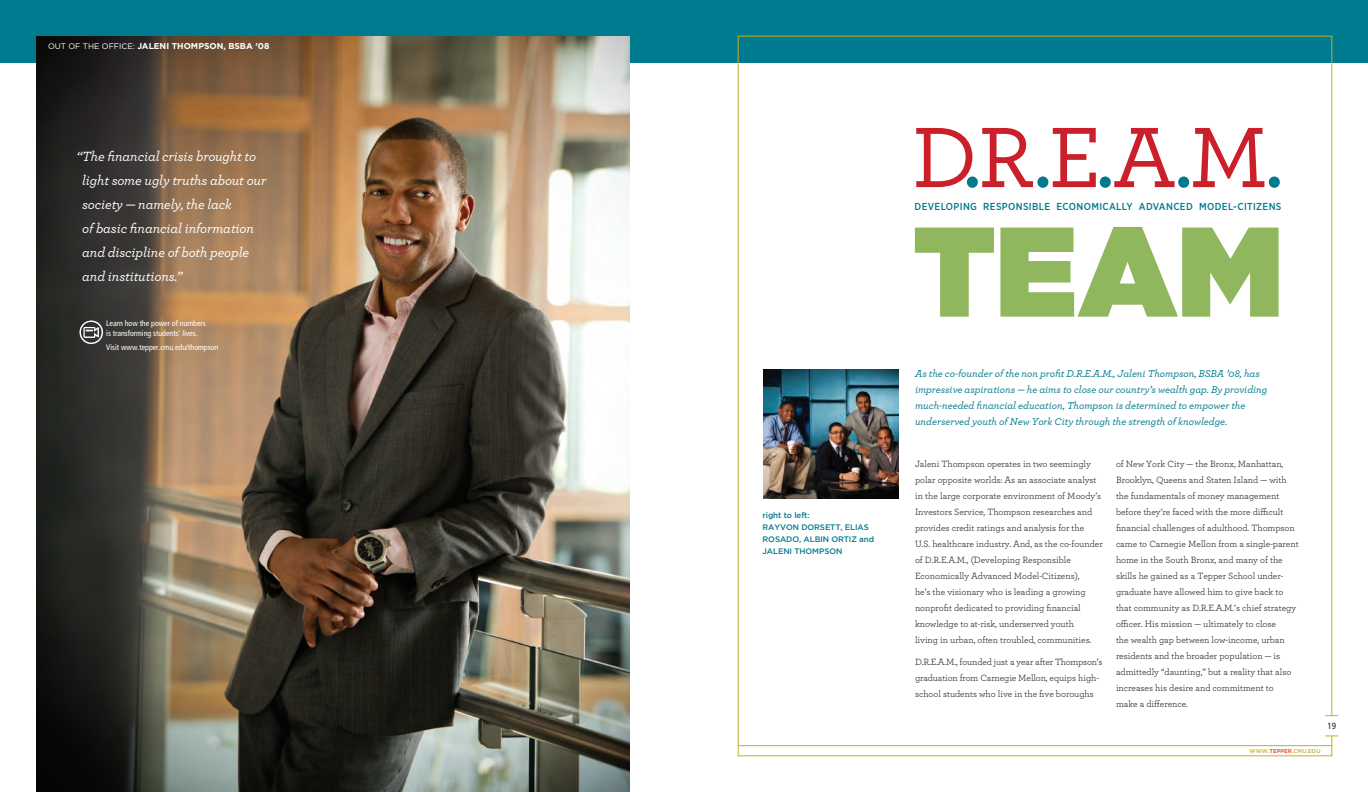
<style>
.page{position:relative;width:1368px;height:792px;background:#fff}
.page>*{position:absolute;margin:0;border:0;box-sizing:border-box;transform-origin:0 0}
.t1{font:900 127.3px "Gotham";color:#91b75e;scale:.96 1}
.t2{font:500 89.9px "Archer";color:#cb2029}
.t3{font:italic 500 14px/24px "Archer";letter-spacing:-.01em;color:#fff}
.t4{font:italic 500 10.5px/16px "Archer";letter-spacing:-.005em;color:#007a8e}
.t5{font:500 10.1px "Gotham Narrow";letter-spacing:.035em;color:#007a8e}
.t6{font:9.5px/16px "Archer";letter-spacing:-.005em;color:#231f20}
.t7{font:condensed 9px "Frutiger LT Std";color:#231f20}
.t8{font:700 8.5px "Gotham";color:#fff}
.t9{font:condensed 8px/10px "Frutiger LT Std";letter-spacing:-.005em;color:#fff}
.t10{font:500 8px/12px "Gotham";letter-spacing:-.01em;color:#007a8e}
.t11{font:500 5.5px "Gotham";letter-spacing:.01em;color:#bfaf2b}
.s1{font-weight:400;font-size:8px}
.s2{color:#007a8e}
.s3{color:#ee2e22}
</style>
<div class="page">
<div style="left:0;top:0;width:684px;height:63px;background:#007a8e"></div>
<img style="left:36px;top:36px;width:594px;height:756px">
<svg style="left:79px;top:320px;width:24px;height:24px"></svg>
<div style="left:684px;top:0;width:684px;height:63px;background:#007a8e"></div>
<hr style="left:738px;top:745px;width:594px;height:1px;background:#bfaf2b">
<svg style="left:1325px;top:736px;width:13px;height:1px"></svg>
<svg style="left:1325px;top:716px;width:13px;height:1px"></svg>
<img style="left:763px;top:369px;width:136px;height:130px">
<p class="t8" style="left:48px;top:41px;width:223px"><span class="s1">OUT OF THE OFFICE:</span> JALENI THOMPSON, BSBA ’08</p>
<p class="t3" style="left:82px;top:144px;width:186px;text-indent:-6px">“The financial crisis brought to light some ugly truths about our society — namely, the lack<br>of basic financial information and discipline of both people and institutions.”</p>
<p class="t9" style="left:106px;top:318px;width:101px">Learn how the power of numbers is transforming students’ lives.</p>
<p class="t9" style="left:106px;top:342px;width:113px">Visit www.tepper.cmu.edu/thompson</p>
<p class="t10" style="left:763px;top:509px;width:113px">right to left:<br>RAYVON DORSETT, ELIAS<br>ROSADO, ALBIN ORTIZ and<br>JALENI THOMPSON</p>
<p class="t2" style="left:912px;top:93px;width:373px">D<span class="s2">.</span>R<span class="s2">.</span>E<span class="s2">.</span>A<span class="s2">.</span>M<span class="s2">.</span></p>
<p class="t5" style="left:915px;top:200px;width:368px">DEVELOPING RESPONSIBLE ECONOMICALLY ADVANCED MODEL-CITIZENS</p>
<p class="t1" style="left:913px;top:198px;width:387px">TEAM</p>
<p class="t4" style="left:915px;top:365px;width:354px">As the co-founder of the non profit D.R.E.A.M., Jaleni Thompson, BSBA ’08, has impressive aspirations — he aims to close our country’s wealth gap. By providing much-needed financial education, Thompson is determined to empower the underserved youth of New York City through the strength of knowledge.</p>
<p class="t6" style="left:915px;top:455px;width:189px">Jaleni Thompson operates in two seemingly polar opposite worlds: As an associate analyst in the large corporate environment of Moody’s Investors Service, Thompson researches and provides credit ratings and analysis for the<br>U.S. healthcare industry. And, as the co-founder of D.R.E.A.M., (Developing Responsible Economically Advanced Model-Citizens),<br>he’s the visionary who is leading a growing nonprofit dedicated to providing financial knowledge to at-risk, underserved youth<br>living in urban, often troubled, communities.</p>
<p class="t6" style="left:915px;top:653px;width:189px">D.R.E.A.M., founded just a year after Thompson’s graduation from Carnegie Mellon, equips high&shy;school students who live in the five boroughs</p>
<p class="t6" style="left:1116px;top:455px;width:184px">of New York City — the Bronx, Manhattan, Brooklyn, Queens and Staten Island — with the fundamentals of money management before they’re faced with the more difficult financial challenges of adulthood. Thompson came to Carnegie Mellon from a single-parent home in the South Bronx, and many of the skills he gained as a Tepper School under&shy;graduate have allowed him to give back to that community as D.R.E.A.M.’s chief strategy officer. His mission — ultimately to close<br>the wealth gap between low-income, urban residents and the broader population — is admittedly “daunting,” but a reality that also increases his desire and commitment to<br>make a difference.</p>
<p class="t11" style="left:1250px;top:748px;width:72px">WWW.<span class="s3">TEPPER</span>.CMU.EDU</p>
<p class="t7" style="left:1327px;top:721px;width:10px">19</p>
</div>
